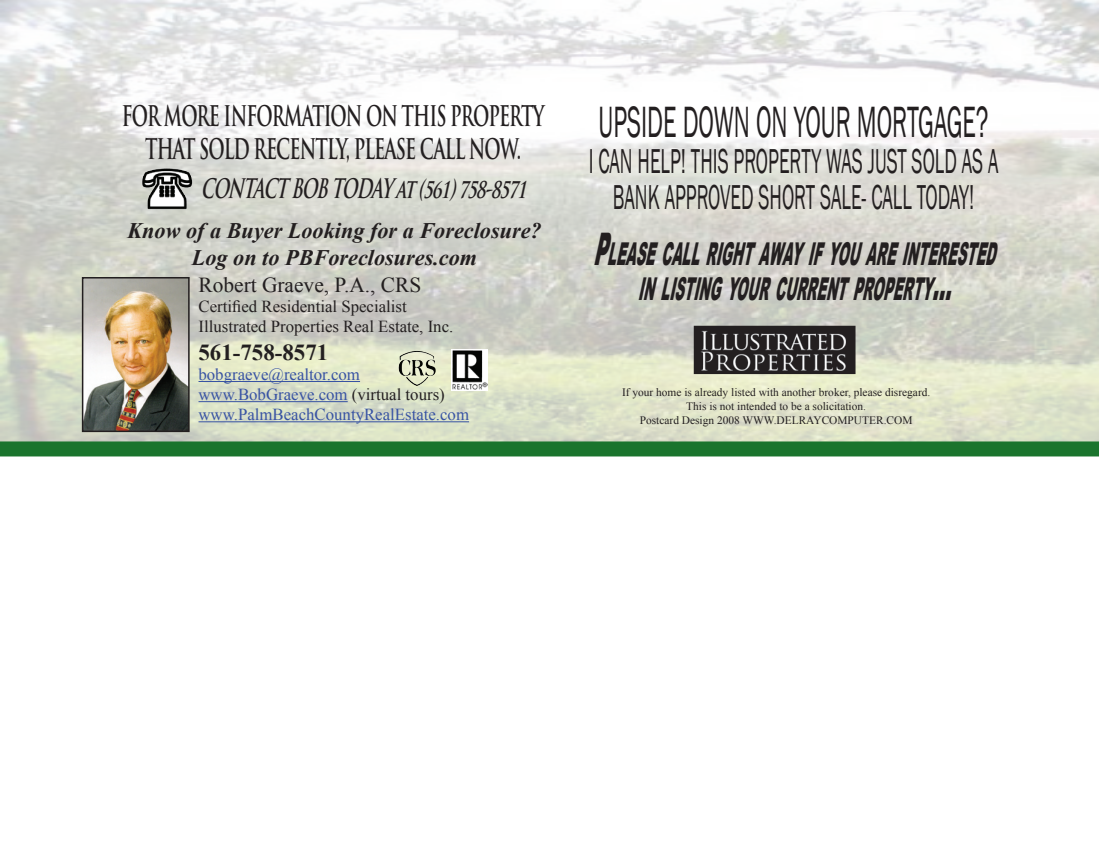
<style>
.page{position:relative;width:1099px;height:855px;background:#fff}
.page>*{position:absolute;margin:0;border:0;box-sizing:border-box;transform-origin:0 0}
.t1{font:45px "Franklin Gothic";color:#231f20;scale:.54 1}
.t2{font:35.5px/36px "Franklin Gothic";color:#231f20;text-align:center;scale:.54 1}
.t3{font:italic 900 31.5px/35px "Arial";color:#231f20;text-align:center;scale:.42 1}
.t4{font:700 27.75px/33.2px "Trajan Pro";letter-spacing:-.05em;color:#231f20;scale:.63 1}
.t5{font:italic 700 26.25px "Trajan Pro";color:#231f20;scale:.63 1}
.t6{font:700 23px "Times New Roman";color:#231f20}
.t7{font:italic 700 22.25px/26.8px "Times New Roman";color:#231f20;text-align:center}
.t8{font:21.25px "Times New Roman";color:#231f20}
.t9{font:16.75px/20.2px "Times New Roman";color:#3853a3}
.t10{font:16.75px/20.2px "Times New Roman";color:#231f20}
.t11{font:11.5px/13.8px "Times New Roman";color:#231f20;text-align:center}
.s1{color:#231f20}
.s2{font-size:45px}
</style>
<div class="page">
<img style="left:0;top:0;width:1098px;height:441px">
<hr style="left:198px;top:381px;width:162px;height:1px;background:#3853a3">
<hr style="left:198px;top:401px;width:149px;height:1px;background:#3853a3">
<hr style="left:198px;top:421px;width:271px;height:1px;background:#3853a3">
<img style="left:398px;top:351px;width:36px;height:25px">
<img style="left:85px;top:280px;width:101px;height:149px">
<div style="left:82px;top:277px;width:107px;height:155px;border:2px solid #231f20"></div>
<img style="left:451px;top:350px;width:36px;height:40px">
<img style="left:695px;top:328px;width:157px;height:44px">
<div style="left:693px;top:326px;width:161px;height:48px;border:1px solid #231f20"></div>
<div style="left:0;top:441px;width:1098px;height:15px;background:#1a742d"></div>
<img style="left:140px;top:162px;width:54px;height:54px">
<h3 class="t4" style="left:145px;top:100px;width:635px;text-indent:-23px">FOR MORE INFORMATION ON THIS PROPERTY<br>THAT SOLD RECENTLY, PLEASE</h3>
<h3 class="t4" style="left:419px;top:133px;width:19px">CALL</h3>
<h3 class="t4" style="left:468px;top:133px;width:84px">NO W.</h3>
<h3 class="t5" style="left:200px;top:172px;width:529px">CONTACTBOBTODAYat(561)758-8571</h3>
<h3 class="t7" style="left:127px;top:217px;width:415px">Know of a Buyer Looking for a Foreclosure?<br>Log on to PBForeclosures.com</h3>
<h3 class="t8" style="left:198px;top:270px;width:224px">Robert Graeve, P.A., CRS</h3>
<h3 class="t10" style="left:198px;top:296px;width:256px">Certified Residential Specialist<br>Illustrated Properties Real Estate, Inc.</h3>
<h3 class="t6" style="left:198px;top:336px;width:131px">561-758-8571</h3>
<h3 class="t9" style="left:198px;top:364px;width:272px">bobgraeve@realtor.com www.BobGraeve.com <span class="s1">(virtual tours) </span>www.PalmBeachCountyRealEstate.com</h3>
<h1 class="t1" style="left:598px;top:94px;width:723px">UPSIDE DOWN ON YOUR MORTGAGE?</h1>
<h2 class="t2" style="left:588px;top:144px;width:759px">I CAN HELP! TH IS PROPERTY WAS JUST SOLD AS A<br>BANK APPROVED SH ORT SALE- CALL TODAY!</h2>
<h3 class="t3" style="left:593px;top:235px;width:980px"><span class="s2">P</span>LEASE CALL RIGHT AWAY IF YOU ARE INTERESTED<br>IN LISTING YOUR CURRENT PROPERTY<span class="s2">...</span></h3>
<p class="t11" style="left:621px;top:385px;width:310px">If your home is already listed with another broker, please disregard.<br>This is not intended to be a solicitation.<br>Postcard Design 2008 WWW.DELRAYCOMPUTER.COM</p>
</div>
